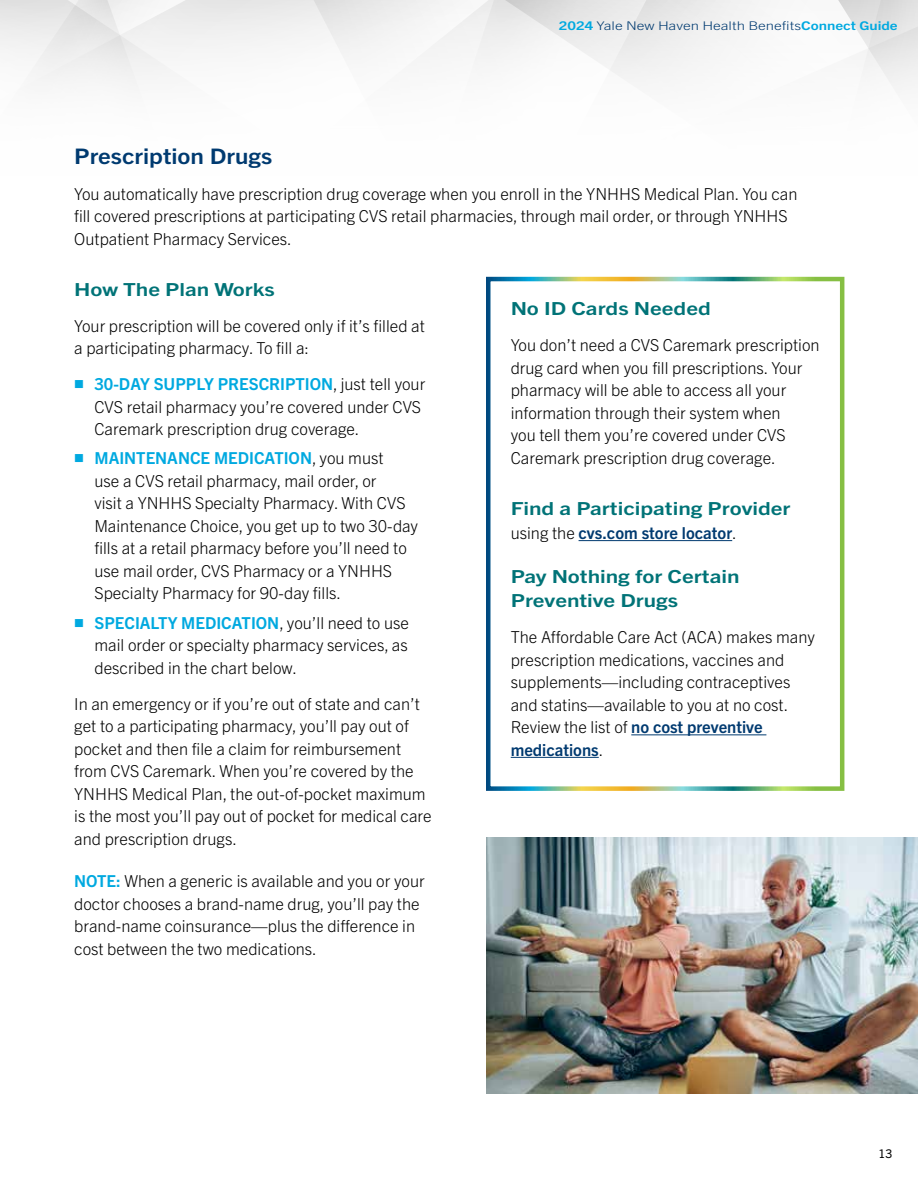
<style>
.page{position:relative;width:918px;height:1188px;background:#fff}
.page>*{position:absolute;margin:0;border:0;box-sizing:border-box;transform-origin:0 0}
.t1{font:700 21.45px "Trade Gothic Next LT Pro";color:#003a70;scale:1.14 1}
.t2{font:700 18px/24px "Trade Gothic Next LT Pro";color:#007377;scale:1.25 1}
.t3{font:300 16.5px/22.5px "Trade Gothic Next LT Pro";color:#000}
.t4{font:700 16.5px "Trade Gothic Next LT Pro";color:#003a70}
.t5{font:300 12px "Trade Gothic Next LT Pro";color:#003a70;scale:1.25 1}
.t6{font:12px "Trade Gothic Next LT Pro";color:#000}
.s1{font-weight:700;color:#00a9e0}
.s2{font-family:"Sarabun";color:#00a9e0}
.s3{font-weight:300;color:#000}
.s4{font-weight:700;color:#003a70}
</style>
<div class="page">
<svg style="left:636px;top:0;width:124px;height:82px"></svg>
<svg style="left:217px;top:0;width:194px;height:58px"></svg>
<svg style="left:411px;top:0;width:225px;height:83px"></svg>
<svg style="left:0;top:0;width:217px;height:87px"></svg>
<svg style="left:838px;top:0;width:80px;height:90px"></svg>
<hr style="left:579px;top:540px;width:153px;height:1px;background:#003a70">
<hr style="left:631px;top:734px;width:135px;height:1px;background:#003a70">
<hr style="left:511px;top:757px;width:88px;height:1px;background:#003a70">
<img style="left:486px;top:837px;width:432px;height:257px">
<p class="t5" style="left:559px;top:17px;width:273px"><span class="s1">2024</span> Yale New Haven Health Benefits<span class="s1">Connect Guide</span></p>
<h1 class="t1" style="left:74px;top:141px;width:175px">Prescription Drugs</h1>
<p class="t3" style="left:74px;top:181px;width:725px">You automatically have prescription drug coverage when you enroll in the YNHHS Medical Plan. You can fill covered prescriptions at participating CVS retail pharmacies, through mail order, or through YNHHS<br>Outpatient Pharmacy Services.</p>
<p class="t2" style="left:74px;top:276px;width:162px">How The Plan Works</p>
<p class="t3" style="left:74px;top:313px;width:352px">Your prescription will be covered only if it’s filled at a participating pharmacy. To fill a:</p>
<p class="t3" style="left:94px;top:372px;width:332px;text-indent:-20px"><span class="s2">■</span> <span class="s1">30-DAY SUPPLY PRESCRIPTION</span>, just tell your<br>CVS retail pharmacy you’re covered under CVS<br>Caremark prescription drug coverage.</p>
<p class="t3" style="left:94px;top:446px;width:325px;text-indent:-20px"><span class="s2">■</span> <span class="s1">MAINTENANCE MEDICATION</span>, you must<br>use a CVS retail pharmacy, mail order, or<br>visit a YNHHS Specialty Pharmacy. With CVS Maintenance Choice, you get up to two 30-day fills at a retail pharmacy before you’ll need to use mail order, CVS Pharmacy or a YNHHS Specialty Pharmacy for 90-day fills.</p>
<p class="t3" style="left:94px;top:610px;width:316px;text-align:justify;text-indent:-20px"><span class="s2">■</span> <span class="s1">SPECIALTY MEDICATION</span>, you’ll need to use mail order or specialty pharmacy services, as described in the chart below.</p>
<p class="t3" style="left:74px;top:691px;width:359px">In an emergency or if you’re out of state and can’t get to a participating pharmacy, you’ll pay out of pocket and then file a claim for reimbursement from CVS Caremark. When you’re covered by the YNHHS Medical Plan, the out-of-pocket maximum is the most you’ll pay out of pocket for medical care and prescription drugs.</p>
<p class="t3" style="left:74px;top:869px;width:352px"><span class="s1">NOTE:</span> When a generic is available and you or your doctor chooses a brand-name drug, you’ll pay the brand-name coinsurance—plus the difference in cost between the two medications.</p>
<p class="t2" style="left:511px;top:296px;width:162px">No ID Cards Needed</p>
<p class="t3" style="left:511px;top:333px;width:310px">You don’t need a CVS Caremark prescription drug card when you fill prescriptions. Your pharmacy will be able to access all your information through their system when<br>you tell them you’re covered under CVS Caremark prescription drug coverage.</p>
<p class="t2" style="left:511px;top:495px;width:225px">Find a Participating Provider</p>
<p class="t4" style="left:511px;top:521px;width:228px"><span class="s3">using the</span> cvs.com store locator<span class="s3">.</span></p>
<p class="t2" style="left:511px;top:563px;width:184px">Pay Nothing for Certain<br>Preventive Drugs</p>
<p class="t3" style="left:511px;top:625px;width:306px">The Affordable Care Act (ACA) makes many prescription medications, vaccines and supplements—including contraceptives and statins—available to you at no cost.<br>Review the list of <span class="s4">no cost preventive medications</span>.</p>
<p class="t6" style="left:879px;top:1146px;width:15px">13</p>
</div>
